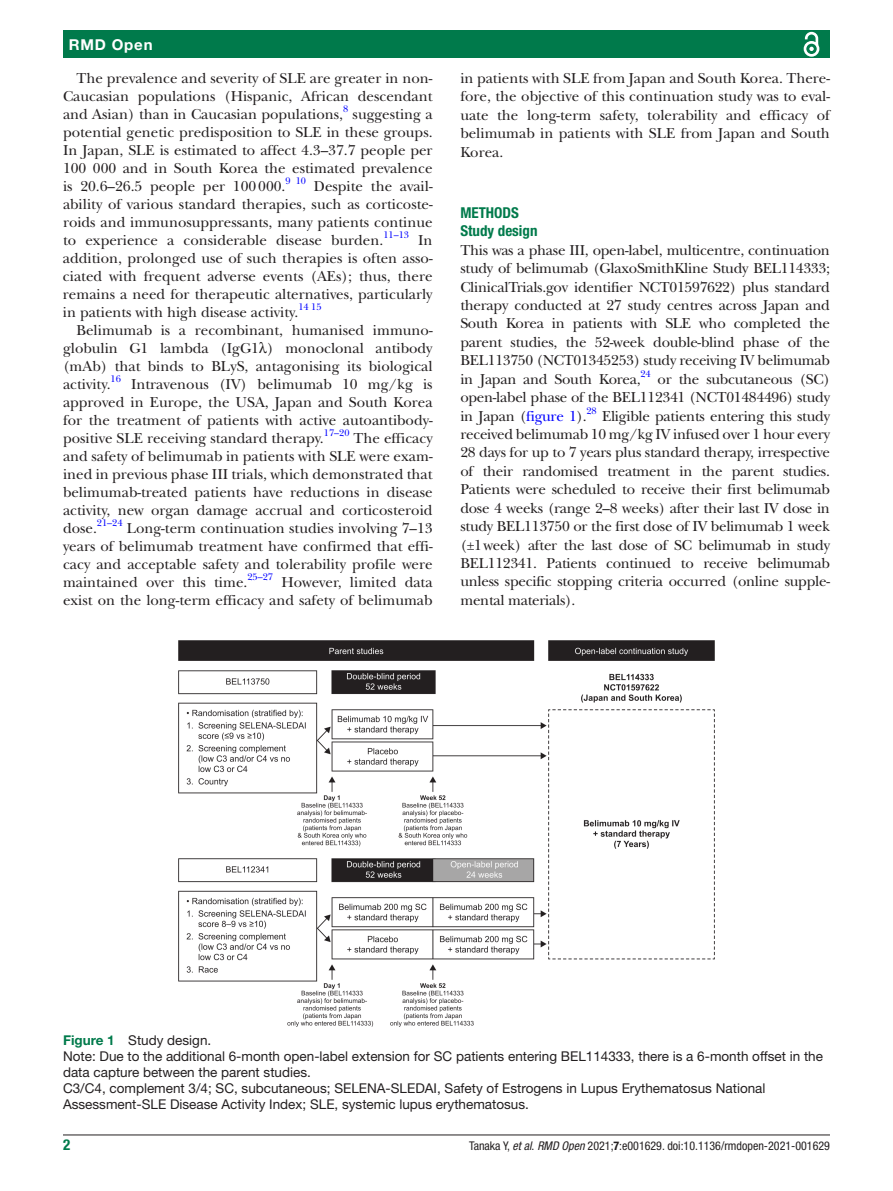
<style>
.page{position:relative;width:893px;height:1191px;background:#fff}
.page>*{position:absolute;margin:0;border:0;box-sizing:border-box;transform-origin:0 0}
.t1{font:15px/18px "New Baskerville";color:#231f20;text-align:justify}
.t2{font:700 condensed 15px/18.5px "Helvetica Neue LT Std";color:#007a4b}
.t3{font:700 15px "Helvetica Neue LT Std";letter-spacing:.055em;color:#fff}
.t4{font:13.5px/16.2px "Helvetica Neue LT Std";color:#231f20}
.t5{font:condensed 12px "Helvetica Neue LT Std";color:#231f20}
.t6{font:9.9px "New Baskerville";color:#00f}
.s1{color:#00f}
.s2{font-weight:700;color:#007a4b}
.s3{font-style:italic}
.s4{font-weight:700}
</style>
<div class="page">
<hr style="left:63px;top:1134px;width:767px;height:1px;background:#231f20">
<div style="left:63px;top:31px;width:767px;height:27px;background:#007a4b"></div>
<svg style="left:803px;top:31px;width:17px;height:26px"></svg>
<img style="left:178px;top:640px;width:537px;height:386px">
<p class="t3" style="left:69px;top:35px;width:85px">RMD Open</p>
<p class="t1" style="left:63px;top:69px;width:371px;text-indent:14px">The prevalence and severity of SLE are greater in non-Caucasian populations (Hispanic, African descendant and Asian) than in Caucasian populations,</p>
<p class="t6" style="left:343px;top:103px;width:7px">8</p>
<p class="t1" style="left:63px;top:105px;width:371px;text-indent:290px">suggesting a potential genetic predisposition to SLE in these groups.<br>In Japan, SLE is estimated to affect 4.3–37.7 people per 100 000 and in South Korea the estimated prevalence is 20.6–26.5 people per 100000.</p>
<p class="t6" style="left:285px;top:175px;width:22px">9 10</p>
<p class="t1" style="left:63px;top:177px;width:371px;text-indent:251px">Despite the avail&shy;ability of various standard therapies, such as corticoste&shy;roids and immunosuppressants, many patients continue to experience a considerable disease burden.</p>
<p class="t6" style="left:383px;top:229px;width:27px">11–13</p>
<p class="t1" style="left:63px;top:231px;width:371px;text-indent:355px">In addition, prolonged use of such therapies is often asso&shy;ciated with frequent adverse events (AEs); thus, there remains a need for therapeutic alternatives, particularly in patients with high disease activity.</p>
<p class="t6" style="left:298px;top:301px;width:25px">14 15</p>
<p class="t1" style="left:63px;top:321px;width:371px;text-indent:14px">Belimumab is a recombinant, humanised immuno&shy;globulin G1 lambda (IgG1 ) monoclonal antibody (mAb) that binds to BLyS, antagonising its biological activity.</p>
<p class="t6" style="left:111px;top:373px;width:12px">16</p>
<p class="t1" style="left:63px;top:375px;width:371px;text-indent:68px">Intravenous (IV) belimumab 10 mg/kg is approved in Europe, the USA, Japan and South Korea for the treatment of patients with active autoantibody&shy;positive SLE receiving standard therapy.<sup>17–20</sup> The efficacy and safety of belimumab in patients with SLE were exam&shy;ined in previous phase III trials, which demonstrated that belimumab-treated patients have reductions in disease activity, new organ damage accrual and corticosteroid dose.</p>
<p class="t6" style="left:97px;top:517px;width:27px">21–24</p>
<p class="t1" style="left:63px;top:519px;width:371px;text-indent:64px">Long-term continuation studies involving 7–13 years of belimumab treatment have confirmed that effi&shy;cacy and acceptable safety and tolerability profile were maintained over this time.</p>
<p class="t6" style="left:247px;top:571px;width:27px">25–27</p>
<p class="t1" style="left:63px;top:573px;width:371px;text-align:right">However, limited data<br>exist on the long-term efficacy and safety of belimumab</p>
<p class="t1" style="left:460px;top:69px;width:371px;line-height:18.5px">in patients with SLE from Japan and South Korea. There&shy;fore, the objective of this continuation study was to eval&shy;uate the long-term safety, tolerability and efficacy of belimumab in patients with SLE from Japan and South Korea.</p>
<p class="t2" style="left:460px;top:203px;width:79px">METHODS<br>Study design</p>
<p class="t1" style="left:460px;top:241px;width:371px;line-height:18.5px">This was a phase III, open-label, multicentre, continuation study of belimumab (GlaxoSmithKline Study BEL114333; ClinicalTrials.gov identifier NCT01597622) plus standard therapy conducted at 27 study centres across Japan and South Korea in patients with SLE who completed the parent studies, the 52-week double-blind phase of the BEL113750 (NCT01345253) study receiving IV belimumab in Japan and South Korea,</p>
<p class="t6" style="left:640px;top:368px;width:12px">24</p>
<p class="t1" style="left:460px;top:370px;width:371px;line-height:18.5px;text-indent:197px">or the subcutaneous (SC) open-label phase of the BEL112341 (NCT01484496) study in Japan (<span class="s1">figure 1</span>).</p>
<p class="t6" style="left:587px;top:405px;width:12px">28</p>
<p class="t1" style="left:460px;top:406px;width:371px;line-height:18.5px;text-indent:142px">Eligible patients entering this study received belimumab 10 mg/kg IV infused over 1 hour every 28 days for up to 7 years plus standard therapy, irrespective of their randomised treatment in the parent studies.<br>Patients were scheduled to receive their first belimumab dose 4 weeks (range 2–8 weeks) after their last IV dose in study BEL113750 or the first dose of IV belimumab 1 week (±1week) after the last dose of SC belimumab in study BEL112341. Patients continued to receive belimumab unless specific stopping criteria occurred (online supple&shy;mental materials).</p>
<p class="t4" style="left:63px;top:1031px;width:761px"><span class="s2">Figure 1</span> Study design.<br>Note: Due to the additional 6-month open-label extension for SC patients entering BEL114333, there is a 6-month offset in the data capture between the parent studies.<br>C3/C4, complement 3/4; SC, subcutaneous; SELENA-SLEDAI, Safety of Estrogens in Lupus Erythematosus National Assessment-SLE Disease Activity Index; SLE, systemic lupus erythematosus.</p>
<p class="t2" style="left:63px;top:1134px;width:9px">2</p>
<p class="t5" style="left:469px;top:1138px;width:362px">Tanaka Y, <span class="s3">et al</span>. <span class="s3">RMD Open</span> 2021;<span class="s4">7</span>:e001629. doi:10.1136/rmdopen-2021-001629</p>
</div>
